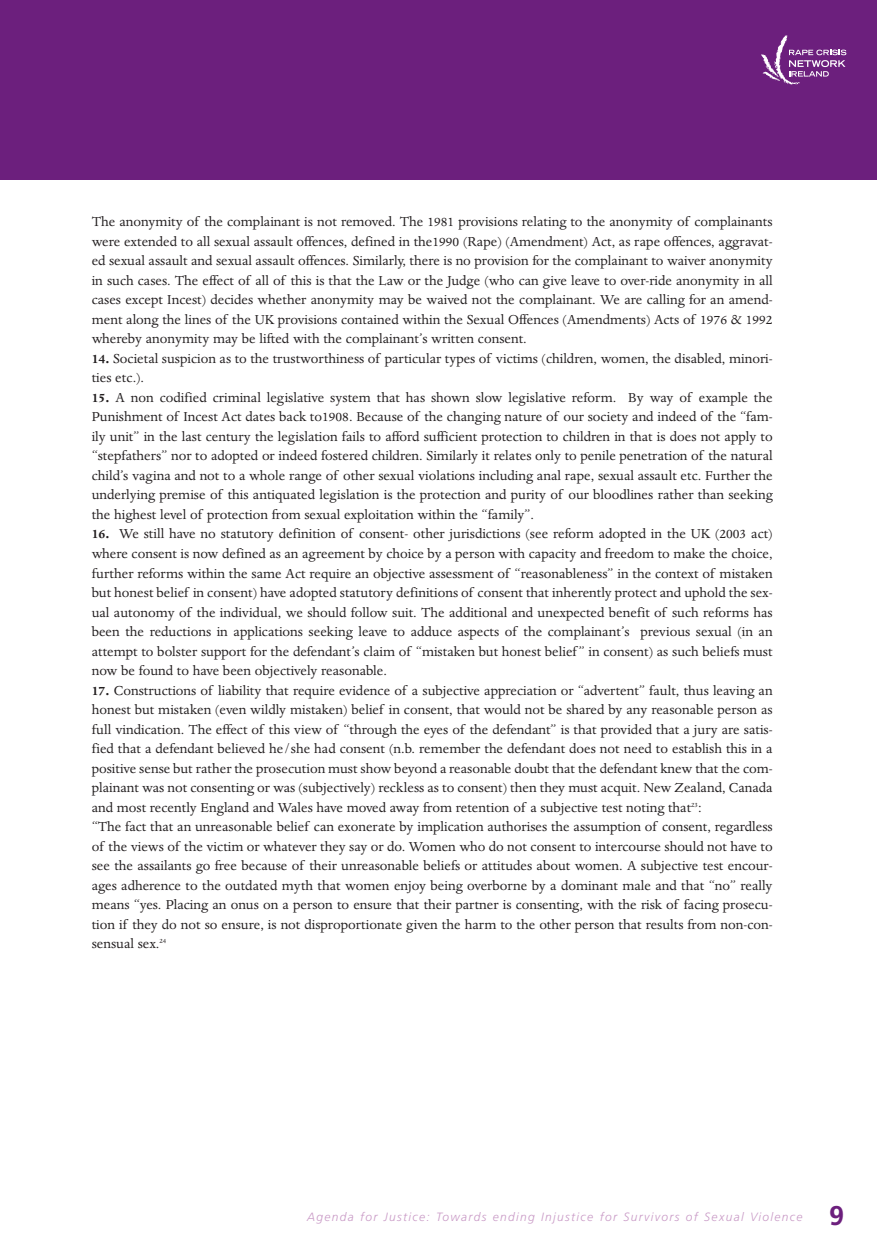
<style>
.page{position:relative;width:877px;height:1257px;background:#fff}
.page>*{position:absolute;margin:0;border:0;box-sizing:border-box;transform-origin:0 0}
.t1{font:700 27px "Frutiger";color:#6c1f7d}
.t2{font:15px/19.5px "Dante";color:#231f20;text-align:justify}
.t3{font:italic 300 12px "Frutiger CE";letter-spacing:.11em;color:#c99ac6}
.s1{font-weight:700}
</style>
<div class="page">
<div style="left:0;top:0;width:876px;height:180px;background:#6c1f7d"></div>
<svg style="left:761px;top:35px;width:85px;height:50px"></svg>
<p class="t2" style="left:92px;top:213px;width:682px">The anonymity of the complainant is not removed. The 1981 provisions relating to the anonymity of complainants were extended to all sexual assault offences, defined in the1990 (Rape) (Amendment) Act, as rape offences, aggravat&shy;ed sexual assault and sexual assault offences. Similarly, there is no provision for the complainant to waiver anonymity in such cases. The effect of all of this is that the Law or the Judge (who can give leave to over-ride anonymity in all cases except Incest) decides whether anonymity may be waived not the complainant. We are calling for an amend&shy;ment along the lines of the UK provisions contained within the Sexual Offences (Amendments) Acts of 1976 &amp; 1992 whereby anonymity may be lifted with the complainant’s written consent.</p>
<p class="t2" style="left:92px;top:350px;width:682px"><span class="s1">14.</span> Societal suspicion as to the trustworthiness of particular types of victims (children, women, the disabled, minori&shy;ties etc.).</p>
<p class="t2" style="left:92px;top:389px;width:682px"><span class="s1">15.</span> A non codified criminal legislative system that has shown slow legislative reform. By way of example the Punishment of Incest Act dates back to1908. Because of the changing nature of our society and indeed of the “fam&shy;ily unit” in the last century the legislation fails to afford sufficient protection to children in that is does not apply to “stepfathers” nor to adopted or indeed fostered children. Similarly it relates only to penile penetration of the natural child’s vagina and not to a whole range of other sexual violations including anal rape, sexual assault etc. Further the underlying premise of this antiquated legislation is the protection and purity of our bloodlines rather than seeking the highest level of protection from sexual exploitation within the “family”.</p>
<p class="t2" style="left:92px;top:525px;width:682px"><span class="s1">16.</span> We still have no statutory definition of consent- other jurisdictions (see reform adopted in the UK (2003 act) where consent is now defined as an agreement by choice by a person with capacity and freedom to make the choice, further reforms within the same Act require an objective assessment of “reasonableness” in the context of mistaken but honest belief in consent) have adopted statutory definitions of consent that inherently protect and uphold the sex&shy;ual autonomy of the individual, we should follow suit. The additional and unexpected benefit of such reforms has been the reductions in applications seeking leave to adduce aspects of the complainant’s previous sexual (in an attempt to bolster support for the defendant’s claim of “mistaken but honest belief ” in consent) as such beliefs must now be found to have been objectively reasonable.</p>
<p class="t2" style="left:92px;top:681px;width:682px;text-align:left"><span class="s1">17.</span> Constructions of liability that require evidence of a subjective appreciation or “advertent” fault, thus leaving an honest but mistaken (even wildly mistaken) belief in consent, that would not be shared by any reasonable person as full vindication. The effect of this view of “through the eyes of the defendant” is that provided that a jury are satis&shy;fied that a defendant believed he/she had consent (n.b. remember the defendant does not need to establish this in a positive sense but rather the prosecution must show beyond a reasonable doubt that the defendant knew that the com&shy;plainant was not consenting or was (subjectively) reckless as to consent) then they must acquit. New Zealand, Canada and most recently England and Wales have moved away from retention of a subjective test noting that<sup>23</sup>:<br>“The fact that an unreasonable belief can exonerate by implication authorises the assumption of consent, regardless of the views of the victim or whatever they say or do. Women who do not consent to intercourse should not have to see the assailants go free because of their unreasonable beliefs or attitudes about women. A subjective test encour&shy;ages adherence to the outdated myth that women enjoy being overborne by a dominant male and that “no” really means “yes. Placing an onus on a person to ensure that their partner is consenting, with the risk of facing prosecu&shy;tion if they do not so ensure, is not disproportionate given the harm to the other person that results from non-con&shy;sensual sex.<sup>24</sup></p>
<p class="t3" style="left:307px;top:1212px;width:496px">Agenda for Justice: Towards ending Injustice for Survivors of Sexual Violence</p>
<h1 class="t1" style="left:828px;top:1204px;width:17px">9</h1>
</div>
